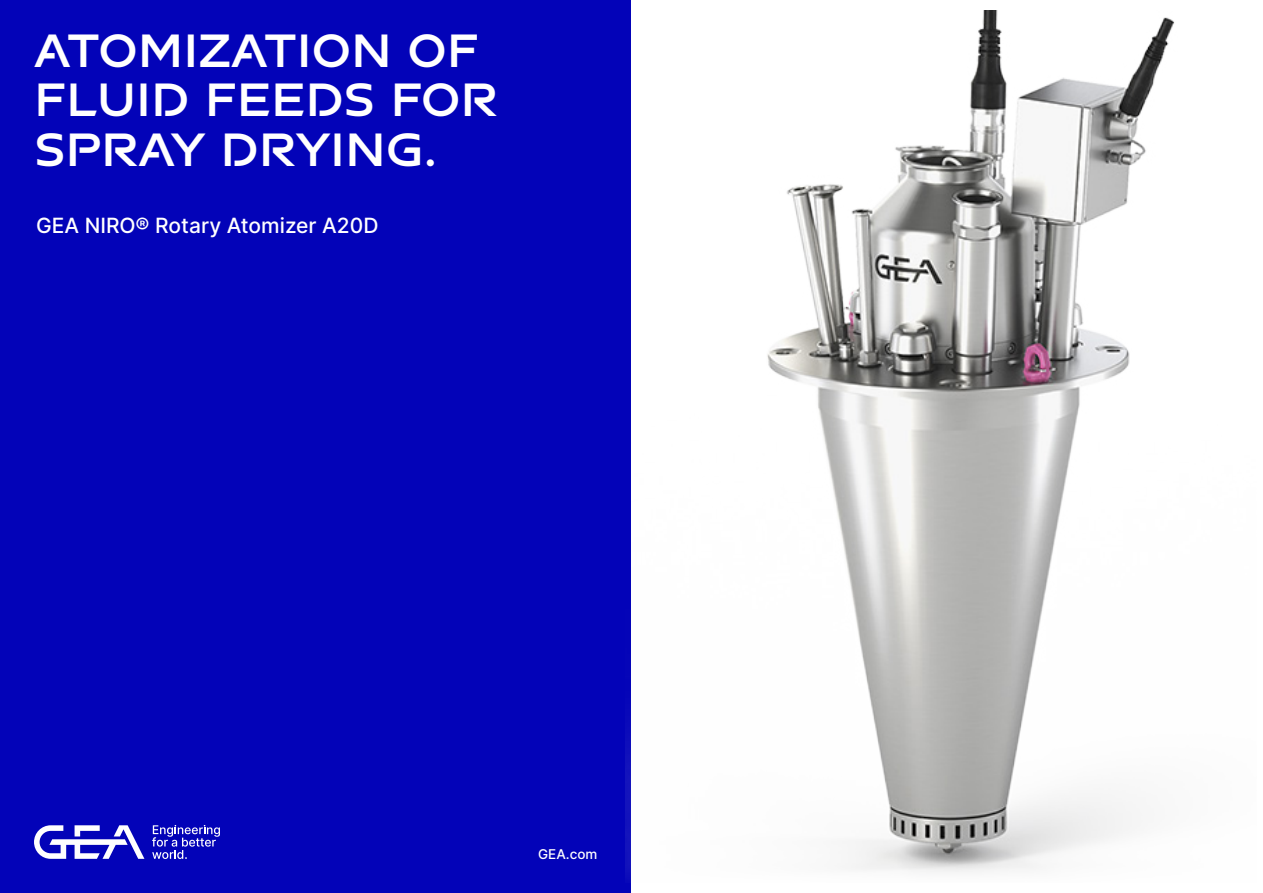
<style>
.page{position:relative;width:1263px;height:893px;background:#0303b8}
.page>*{position:absolute;margin:0;border:0;box-sizing:border-box;transform-origin:0 0}
.Title_3{font:700 49.5px/49.5px "GEA Sans";color:#fff}
.Subtitle{font:500 21px "Inter";color:#fff}
.t1{font:500 13.5px "Inter";color:#fff}
.s1{font-family:"Inter";font-weight:500}
</style>
<div class="page">
<div style="left:631px;top:0;width:632px;height:893px;background:#fff"></div>
<img style="left:625px;top:11px;width:550px;height:864px">
<svg style="left:34px;top:825px;width:110px;height:34px"></svg>
<svg style="left:152px;top:825px;width:68px;height:34px"></svg>
<p class="Title_3" style="left:34px;top:24px;width:466px">ATOMIZATION OF<br>FLUID FEEDS FOR<br>SPRAY DRYING<span class="s1">.</span></p>
<p class="Subtitle" style="left:36px;top:210px;width:344px">GEA NIRO® Rotary Atomizer A20D</p>
<p class="t1" style="left:538px;top:844px;width:61px">GEA.com</p>
</div>
